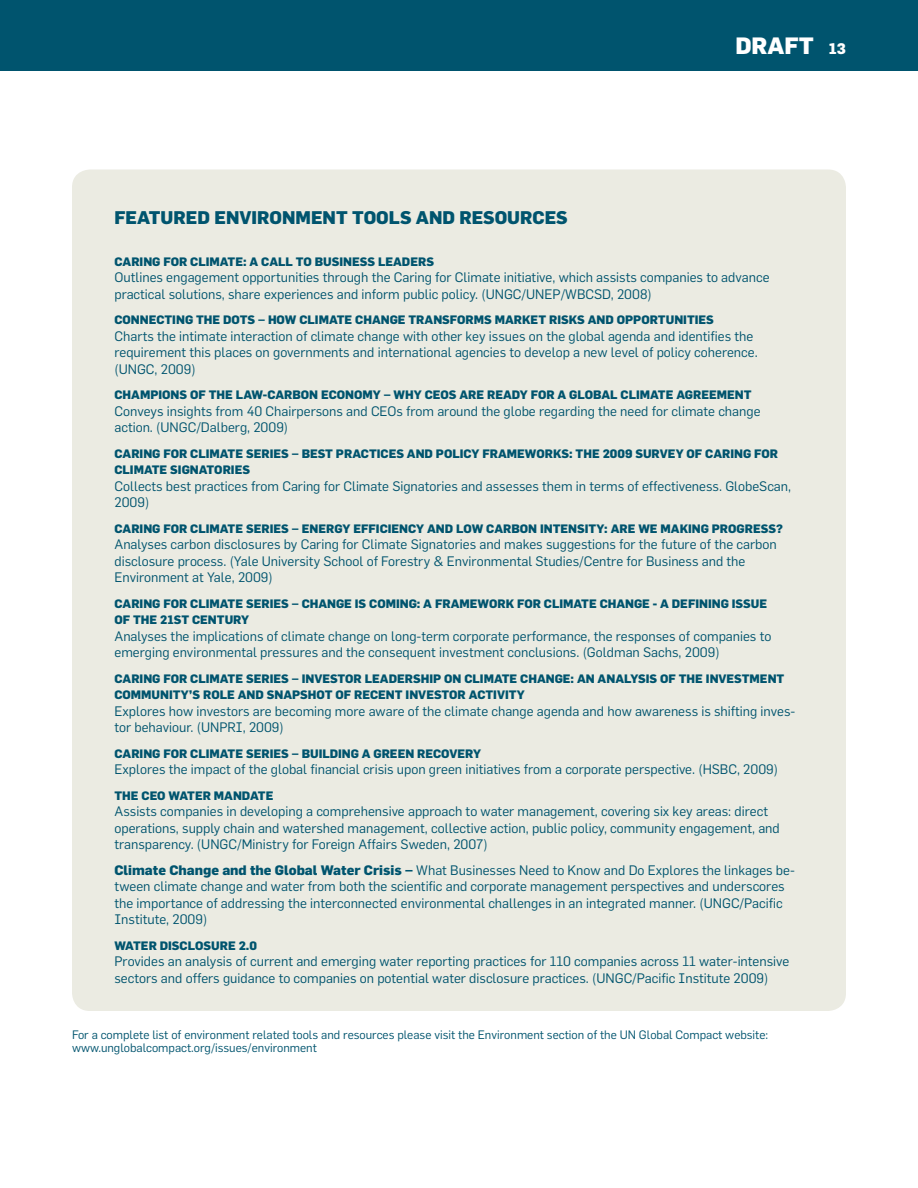
<style>
.page{position:relative;width:918px;height:1188px;background:#fff}
.page>*{position:absolute;margin:0;border:0;box-sizing:border-box;transform-origin:0 0}
.t1{font:800 23.25px "Flama";color:#fff}
.t2{font:800 18px "Flama";color:#00546e}
.t3{font:13.5px/16.5px "Flama";color:#00546e}
.t4{font:800 12px "Flama";color:#00546e}
.t5{font:12px/13.5px "Flama";color:#00546e}
.s1{font-size:15px}
.s2{font-weight:800}
</style>
<div class="page">
<div style="left:0;top:0;width:918px;height:70px;background:#00546e"></div>
<div style="left:72px;top:170px;width:774px;height:841px;background:#ebebe2;border-radius:18px"></div>
<h1 class="t1" style="left:735px;top:31px;width:112px">DRAFT <span class="s1">13</span></h1>
<h2 class="t2" style="left:114px;top:206px;width:455px">FEATURED ENVIRONMENT TOOLS AND RESOURCES</h2>
<p class="t4" style="left:114px;top:254px;width:17px">CARING</p>
<p class="t4" style="left:163px;top:254px;width:9px">FOR</p>
<p class="t4" style="left:190px;top:254px;width:88px">CLIMATE: A CALL</p>
<p class="t4" style="left:296px;top:254px;width:28px">TO BUSIN</p>
<p class="t4" style="left:352px;top:254px;width:75px">ESS LEADERS</p>
<p class="t3" style="left:114px;top:269px;width:657px">Outlines engagement opportunities through the Caring for Climate initiative, which assists companies to advance practical solutions, share experiences and inform public policy. (UNGC/UNEP/WBCSD, 2008)</p>
<p class="t4" style="left:114px;top:313px;width:18px">CONN</p>
<p class="t4" style="left:149px;top:313px;width:16px">ECTING</p>
<p class="t4" style="left:196px;top:313px;width:45px">THE DOTS</p>
<p class="t4" style="left:258px;top:313px;width:115px">– HOW CLIMATE CHANG</p>
<p class="t4" style="left:398px;top:313px;width:28px">E TRANSFOR</p>
<p class="t4" style="left:474px;top:313px;width:31px">MS MAR</p>
<p class="t4" style="left:522px;top:313px;width:76px">KET RISKS AND</p>
<p class="t4" style="left:617px;top:313px;width:33px">OPPORTUNITI</p>
<p class="t4" style="left:699px;top:313px;width:16px">ES</p>
<p class="t3" style="left:114px;top:328px;width:645px">Charts the intimate interaction of climate change with other key issues on the global agenda and identifies the requirement this places on governments and international agencies to develop a new level of policy coherence. (UNGC, 2009)</p>
<p class="t4" style="left:114px;top:388px;width:52px">CHAMPIONS</p>
<p class="t4" style="left:190px;top:388px;width:141px">OF TH E LAW-CARBON ECONO</p>
<p class="t4" style="left:362px;top:388px;width:177px">MY – WHY CEOS ARE READY FOR</p>
<p class="t4" style="left:558px;top:388px;width:187px">A GLOBAL CLIMATE AGREEMENT</p>
<p class="t3" style="left:114px;top:403px;width:648px">Conveys insights from 40 Chairpersons and CEOs from around the globe regarding the need for climate change action. (UNGC/Dalberg, 2009)</p>
<p class="t4" style="left:114px;top:446px;width:17px">CARING</p>
<p class="t4" style="left:163px;top:446px;width:9px">FOR</p>
<p class="t4" style="left:190px;top:446px;width:155px">CLIMATE SERIES – BEST PRACTIC</p>
<p class="t4" style="left:389px;top:446px;width:28px">ES AND</p>
<p class="t4" style="left:436px;top:446px;width:8px">POLIC</p>
<p class="t4" style="left:472px;top:446px;width:251px">Y FRAMEWORKS: TH E 2009 SURVEY OF CARING</p>
<p class="t4" style="left:754px;top:446px;width:9px">FOR</p>
<p class="t4" style="left:114px;top:463px;width:72px">CLI MATE SIGNATORI</p>
<p class="t4" style="left:235px;top:463px;width:16px">ES</p>
<p class="t3" style="left:114px;top:478px;width:678px">Collects best practices from Caring for Climate Signatories and assesses them in terms of effectiveness. GlobeScan,<br>2009)</p>
<p class="t4" style="left:114px;top:521px;width:17px">CARING</p>
<p class="t4" style="left:163px;top:521px;width:9px">FOR</p>
<p class="t4" style="left:190px;top:521px;width:171px">CLIMATE SERIES – ENERGY EFFICI</p>
<p class="t4" style="left:392px;top:521px;width:46px">ENCY AND</p>
<p class="t4" style="left:456px;top:521px;width:120px">LOW CARBON INTENSIT</p>
<p class="t4" style="left:597px;top:521px;width:100px">Y: ARE WE MAKING</p>
<p class="t4" style="left:712px;top:521px;width:10px">PROGR</p>
<p class="t4" style="left:753px;top:521px;width:31px">ESS?</p>
<p class="t3" style="left:114px;top:536px;width:664px">Analyses carbon disclosures by Caring for Climate Signatories and makes suggestions for the future of the carbon disclosure process. (Yale University School of Forestry &amp; Environmental Studies/Centre for Business and the<br>Environment at Yale, 2009)</p>
<p class="t4" style="left:114px;top:596px;width:17px">CARING</p>
<p class="t4" style="left:163px;top:596px;width:9px">FOR</p>
<p class="t4" style="left:190px;top:596px;width:129px">CLIMATE SERIES – CHANG</p>
<p class="t4" style="left:344px;top:596px;width:182px">E IS COMING: A FRAMEWORK FOR</p>
<p class="t4" style="left:544px;top:596px;width:74px">CLIMATE CHANG</p>
<p class="t4" style="left:642px;top:596px;width:54px">E - A DEFINING</p>
<p class="t4" style="left:732px;top:596px;width:13px">ISSU</p>
<p class="t4" style="left:760px;top:596px;width:9px">E</p>
<p class="t4" style="left:114px;top:613px;width:103px">OF THE 21ST CENTUR</p>
<p class="t4" style="left:241px;top:613px;width:9px">Y</p>
<p class="t3" style="left:114px;top:628px;width:658px">Analyses the implications of climate change on long-term corporate performance, the responses of companies to emerging environmental pressures and the consequent investment conclusions. (Goldman Sachs, 2009)</p>
<p class="t4" style="left:114px;top:671px;width:17px">CARING</p>
<p class="t4" style="left:163px;top:671px;width:9px">FOR</p>
<p class="t4" style="left:190px;top:671px;width:149px">CLI MATE SERI ES – INVESTOR</p>
<p class="t4" style="left:365px;top:671px;width:48px">LEADERSHI</p>
<p class="t4" style="left:433px;top:671px;width:105px">P ON CLIMATE CHANG</p>
<p class="t4" style="left:563px;top:671px;width:53px">E: AN ANAL</p>
<p class="t4" style="left:630px;top:671px;width:15px">YSIS</p>
<p class="t4" style="left:660px;top:671px;width:117px">OF THE INVESTMENT</p>
<p class="t4" style="left:114px;top:688px;width:46px">COMMUNIT</p>
<p class="t4" style="left:181px;top:688px;width:67px">Y’S ROLE AND</p>
<p class="t4" style="left:267px;top:688px;width:43px">SNAPSHOT</p>
<p class="t4" style="left:336px;top:688px;width:108px">OF RECENT INVESTOR</p>
<p class="t4" style="left:469px;top:688px;width:57px">ACTIVITY</p>
<p class="t3" style="left:114px;top:703px;width:682px">Explores how investors are becoming more aware of the climate change agenda and how awareness is shifting inves&shy;tor behaviour. (UNPRI, 2009)</p>
<p class="t4" style="left:114px;top:746px;width:17px">CARING</p>
<p class="t4" style="left:163px;top:746px;width:9px">FOR</p>
<p class="t4" style="left:190px;top:746px;width:120px">CLIMATE SERIES – BUILDING</p>
<p class="t4" style="left:362px;top:746px;width:121px">A GREEN RECOVERY</p>
<p class="t3" style="left:114px;top:761px;width:665px">Explores the impact of the global financial crisis upon green initiatives from a corporate perspective. (HSBC, 2009)</p>
<p class="t4" style="left:114px;top:788px;width:64px">THE CEO WAT</p>
<p class="t4" style="left:195px;top:788px;width:29px">ER MANDAT</p>
<p class="t4" style="left:266px;top:788px;width:9px">E</p>
<p class="t3" style="left:114px;top:803px;width:667px">Assists companies in developing a comprehensive approach to water management, covering six key areas: direct operations, supply chain and watershed management, collective action, public policy, community engagement, and transparency. (UNGC/Ministry for Foreign Affairs Sweden, 2007)</p>
<p class="t3" style="left:114px;top:862px;width:682px"><span class="s2">CLIMATE CHANGE AND THE GLOBAL WATER CRISIS –</span> What Businesses Need to Know and Do Explores the linkages be&shy;tween climate change and water from both the scientific and corporate management perspectives and underscores the importance of addressing the interconnected environmental challenges in an integrated manner. (UNGC/Pacific Institute, 2009)</p>
<p class="t4" style="left:114px;top:938px;width:10px">WAT</p>
<p class="t4" style="left:141px;top:938px;width:36px">ER DISCLOSUR</p>
<p class="t4" style="left:228px;top:938px;width:30px">E 2.0</p>
<p class="t3" style="left:114px;top:953px;width:676px">Provides an analysis of current and emerging water reporting practices for 110 companies across 11 water-intensive sectors and offers guidance to companies on potential water disclosure practices. (UNGC/Pacific Institute 2009)</p>
<p class="t5" style="left:72px;top:1027px;width:698px">For a complete list of environment related tools and resources please visit the Environment section of the UN Global Compact website: www.unglobalcompact.org/issues/environment</p>
</div>
